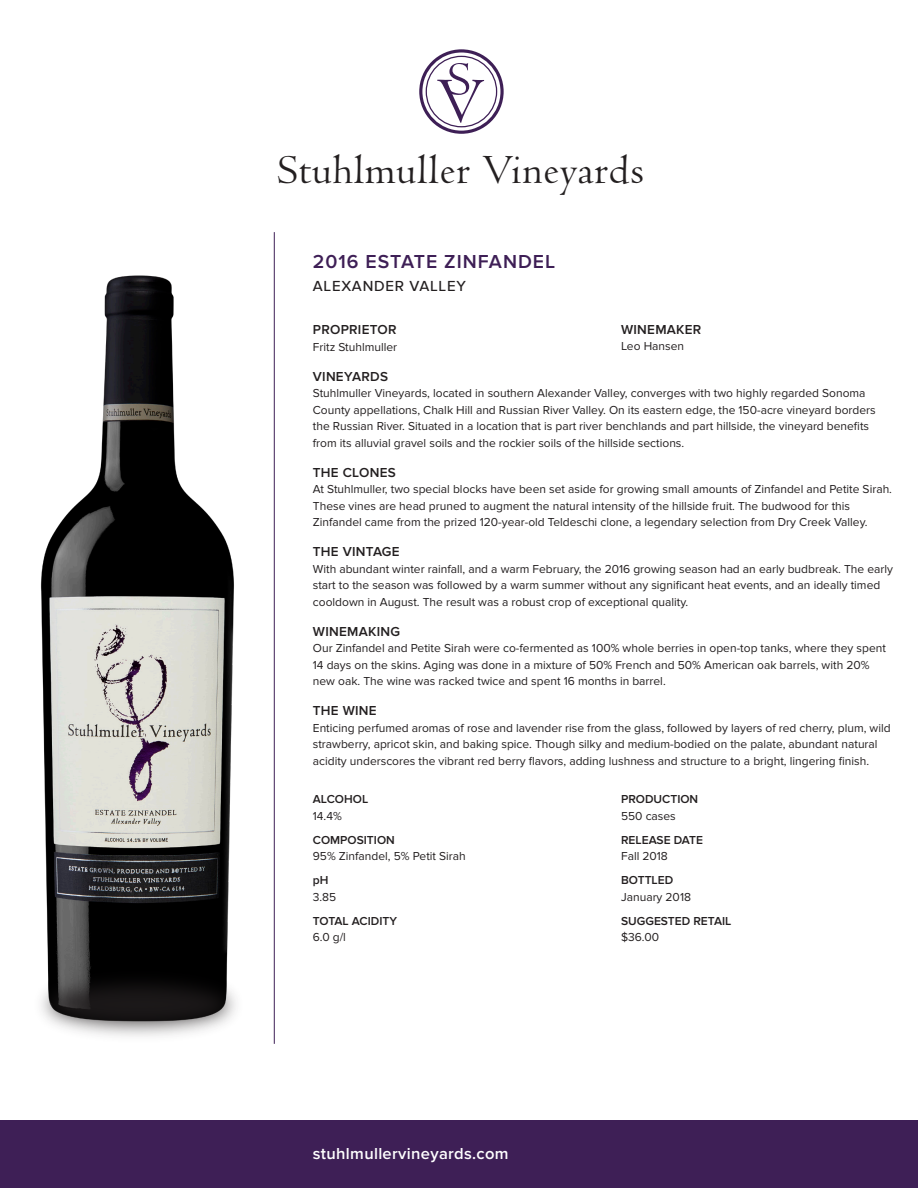
<style>
.page{position:relative;width:918px;height:1188px;background:#fff}
.page>*{position:absolute;margin:0;border:0;box-sizing:border-box;transform-origin:0 0}
.t1{font:42.75px "Centaur";letter-spacing:.025em;color:#231f20}
.t2{font:600 19.5px "Proxima Nova";letter-spacing:.05em;color:#3e1f56}
.t3{font:600 16.5px "Proxima Nova";letter-spacing:.02em;color:#fff}
.t4{font:500 15px "Proxima Nova";letter-spacing:.05em;color:#231f20}
.t5{font:600 13.5px "Proxima Nova";letter-spacing:.02em;color:#231f20}
.t6{font:12px/16.5px "Proxima Nova";color:#231f20}
.t7{font:600 12px "Proxima Nova";color:#231f20}
</style>
<div class="page">
<img style="left:40px;top:275px;width:194px;height:657px">
<img style="left:41px;top:932px;width:233px;height:112px">
<div style="left:0;top:1121px;width:918px;height:67px;background:#3e1f56"></div>
<hr style="left:274px;top:232px;width:1px;height:812px;background:#3e1f56">
<svg style="left:419px;top:49px;width:85px;height:85px"></svg>
<h1 class="t1" style="left:278px;top:147px;width:368px">Stuhlmuller Vineyards</h1>
<h2 class="t2" style="left:313px;top:251px;width:244px">2016 ESTATE ZINFANDEL</h2>
<p class="t4" style="left:313px;top:275px;width:155px">ALEXANDER VALLEY</p>
<p class="t5" style="left:313px;top:322px;width:85px">PROPRIETOR</p>
<p class="t6" style="left:313px;top:339px;width:86px">Fritz Stuhlmuller</p>
<p class="t5" style="left:313px;top:369px;width:77px">VINEYARDS</p>
<p class="t6" style="left:313px;top:385px;width:564px">Stuhlmuller Vineyards, located in southern Alexander Valley, converges with two highly regarded Sonoma County appellations, Chalk Hill and Russian River Valley. On its eastern edge, the 150-acre vineyard borders the Russian River. Situated in a location that is part river benchlands and part hillside, the vineyard benefits from its alluvial gravel soils and the rockier soils of the hillside sections.</p>
<p class="t5" style="left:313px;top:465px;width:84px">THE CLONES</p>
<p class="t6" style="left:313px;top:481px;width:581px">At Stuhlmuller, two special blocks have been set aside for growing small amounts of Zinfandel and Petite Sirah.<br>These vines are head pruned to augment the natural intensity of the hillside fruit. The budwood for this<br>Zinfandel came from the prized 120-year-old Teldeschi clone, a legendary selection from Dry Creek Valley.</p>
<p class="t5" style="left:313px;top:544px;width:88px">THE VINTAGE</p>
<p class="t6" style="left:313px;top:561px;width:582px">With abundant winter rainfall, and a warm February, the 2016 growing season had an early budbreak. The early start to the season was followed by a warm summer without any significant heat events, and an ideally timed cooldown in August. The result was a robust crop of exceptional quality.</p>
<p class="t5" style="left:313px;top:624px;width:89px">WINEMAKING</p>
<p class="t6" style="left:313px;top:640px;width:575px">Our Zinfandel and Petite Sirah were co-fermented as 100% whole berries in open-top tanks, where they spent<br>14 days on the skins. Aging was done in a mixture of 50% French and 50% American oak barrels, with 20% new oak. The wine was racked twice and spent 16 months in barrel.</p>
<p class="t5" style="left:313px;top:703px;width:65px">THE WINE</p>
<p class="t6" style="left:313px;top:720px;width:579px">Enticing perfumed aromas of rose and lavender rise from the glass, followed by layers of red cherry, plum, wild strawberry, apricot skin, and baking spice. Though silky and medium-bodied on the palate, abundant natural acidity underscores the vibrant red berry flavors, adding lushness and structure to a bright, lingering finish.</p>
<p class="t7" style="left:313px;top:792px;width:57px">ALCOHOL</p>
<p class="t6" style="left:313px;top:808px;width:30px">14.4%</p>
<p class="t7" style="left:313px;top:833px;width:83px">COMPOSITION</p>
<p class="t6" style="left:313px;top:848px;width:155px">95% Zinfandel, 5% Petit Sirah</p>
<p class="t7" style="left:313px;top:873px;width:17px">pH</p>
<p class="t6" style="left:313px;top:889px;width:25px">3.85</p>
<p class="t7" style="left:313px;top:914px;width:86px">TOTAL ACIDITY</p>
<p class="t6" style="left:313px;top:929px;width:35px">6.0 g/l</p>
<p class="t5" style="left:621px;top:322px;width:82px">WINEMAKER</p>
<p class="t6" style="left:621px;top:338px;width:65px">Leo Hansen</p>
<p class="t7" style="left:621px;top:792px;width:79px">PRODUCTION</p>
<p class="t6" style="left:621px;top:808px;width:56px">550 cases</p>
<p class="t7" style="left:621px;top:833px;width:83px">RELEASE DATE</p>
<p class="t6" style="left:621px;top:848px;width:48px">Fall 2018</p>
<p class="t7" style="left:621px;top:873px;width:54px">BOTTLED</p>
<p class="t6" style="left:621px;top:889px;width:71px">January 2018</p>
<p class="t7" style="left:621px;top:914px;width:112px">SUGGESTED RETAIL</p>
<p class="t6" style="left:621px;top:929px;width:39px">$36.00</p>
<h3 class="t3" style="left:313px;top:1144px;width:197px">stuhlmullervineyards.com</h3>
</div>
